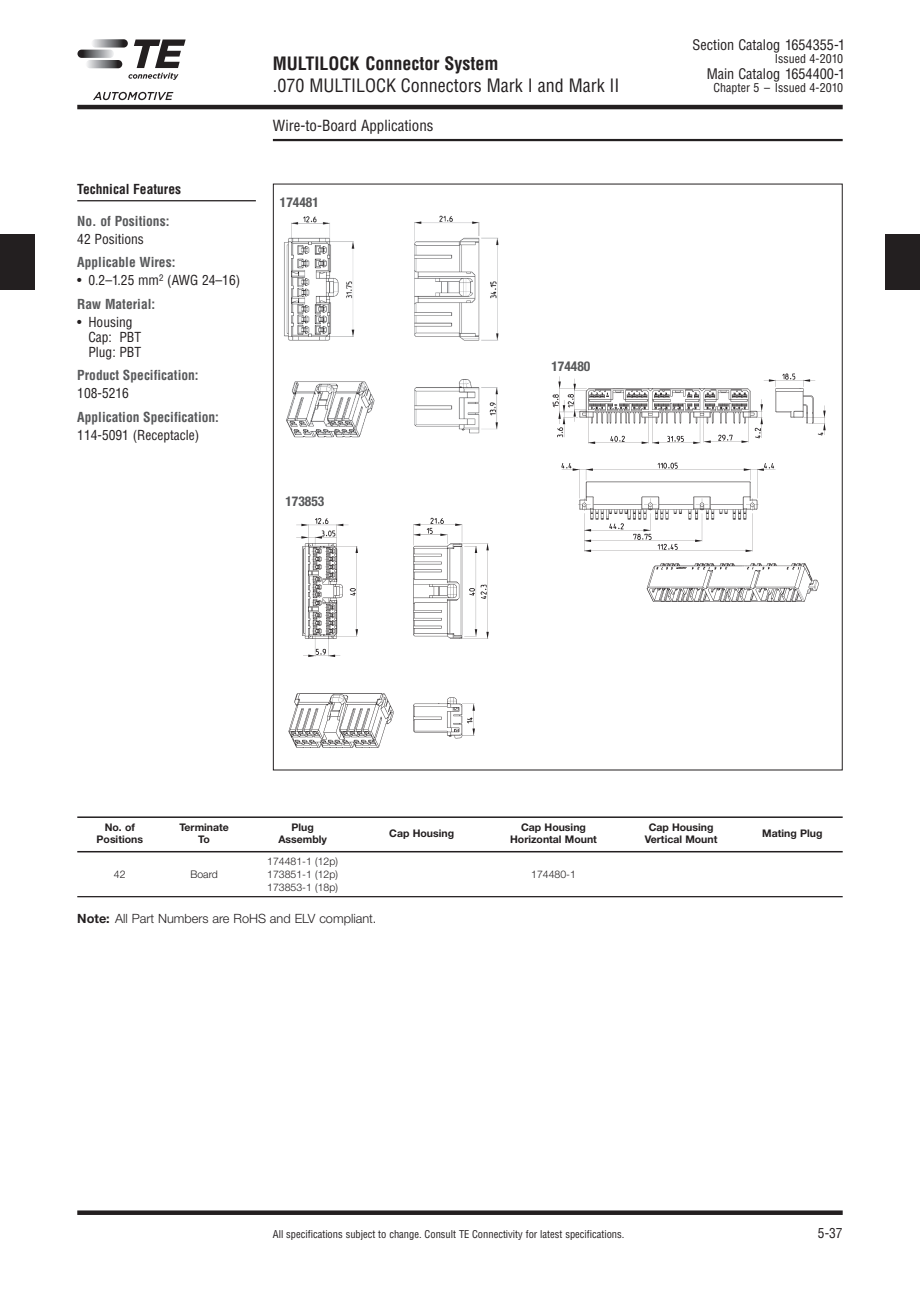
<style>
.page{position:relative;width:920px;height:1290px;background:#fff}
.page>*{position:absolute;margin:0;border:0;box-sizing:border-box;transform-origin:0 0}
.t1{font:condensed 18px "Helvetica";color:#231f20}
.t2{font:700 condensed 18px "Helvetica";color:#231f20}
.t3{font:condensed 15px "Helvetica";color:#231f20}
.t4{font:condensed 14.25px "Helvetica";color:#231f20}
.t5{font:condensed 13.5px/15px "Helvetica";color:#231f20}
.t6{font:700 condensed 13.5px "Helvetica";color:#57585a}
.t7{font:700 condensed 13.5px "Helvetica Neue";color:#57585a}
.t8{font:700 condensed 13.5px "Helvetica";color:#231f20}
.t9{font:300 12.75px "Helvetica Neue";color:#231f20}
.t10{font:condensed 12px "Helvetica";color:#231f20}
.t11{font:700 10.5px "Helvetica Neue";color:#231f20}
.t12{font:condensed 10.5px "Helvetica";color:#231f20}
.t13{font:300 10.5px/12.8px "Helvetica Neue";color:#231f20}
.s1{font-weight:700;color:#57585a}
.s2{color:#fff}
.s3{font-weight:700}
</style>
<div class="page">
<hr style="left:273px;top:139px;width:570px;height:2px;background:#231f20">
<hr style="left:77px;top:105px;width:766px;height:4px;background:#231f20">
<div style="left:77px;top:1210px;width:766px;height:5px;background:#231f20"></div>
<div style="left:885px;top:235px;width:35px;height:55px;background:#231f20"></div>
<div style="left:0;top:235px;width:35px;height:55px;background:#231f20"></div>
<svg style="left:93px;top:92px;width:80px;height:8px"></svg>
<svg style="left:91px;top:39px;width:37px;height:9px"></svg>
<svg style="left:86px;top:60px;width:36px;height:8px"></svg>
<svg style="left:77px;top:50px;width:37px;height:8px"></svg>
<svg style="left:128px;top:40px;width:58px;height:40px"></svg>
<img style="left:284px;top:215px;width:215px;height:223px">
<hr style="left:77px;top:200px;width:179px;height:1px;background:#231f20">
<hr style="left:77px;top:816px;width:766px;height:2px;background:#231f20">
<hr style="left:77px;top:851px;width:766px;height:1px;background:#231f20">
<hr style="left:77px;top:896px;width:766px;height:1px;background:#231f20">
<img style="left:552px;top:373px;width:274px;height:229px">
<img style="left:288px;top:517px;width:201px;height:231px">
<p class="t8" style="left:77px;top:181px;width:105px">Technical Features</p>
<p class="t6" style="left:77px;top:213px;width:94px">No. of Positions:</p>
<p class="t5" style="left:77px;top:232px;width:68px">42 Positions</p>
<p class="t6" style="left:77px;top:255px;width:100px">Applicable Wires:</p>
<p class="t5" style="left:77px;top:269px;width:164px;line-height:23.5px">• 0.2–1.25 mm<sup>2</sup> (AWG 24–16)<br><span class="s1">Raw Material:</span></p>
<p class="t5" style="left:88px;top:314px;width:54px;text-indent:-11px">• Housing<br>Cap: PBT<br>Plug: PBT</p>
<p class="t6" style="left:77px;top:368px;width:123px">Product Specification:</p>
<p class="t5" style="left:77px;top:386px;width:53px">108-5216</p>
<p class="t6" style="left:77px;top:409px;width:143px">Application Specification:</p>
<p class="t5" style="left:77px;top:427px;width:124px">114-5091 (Receptacle)</p>
<h1 class="t2" style="left:273px;top:53px;width:227px">MULTILOCK Connector System</h1>
<h1 class="t1" style="left:273px;top:75px;width:348px">.070 MULTILOCK Connectors Mark I and Mark II</h1>
<h2 class="t3" style="left:273px;top:117px;width:162px">Wire-to-Board Applications</h2>
<p class="t7" style="left:280px;top:194px;width:40px">174481</p>
<p class="t7" style="left:285px;top:492px;width:40px">173853</p>
<p class="t7" style="left:551px;top:358px;width:40px">174480</p>
<h3 class="t4" style="left:692px;top:36px;width:154px">Section Catalog 1654355-1</h3>
<p class="t10" style="left:775px;top:52px;width:72px">Issued 4-2010<span class="s2">.</span></p>
<h3 class="t4" style="left:707px;top:66px;width:140px">Main Catalog 1654400-1</h3>
<p class="t10" style="left:713px;top:81px;width:133px">Chapter 5 – Issued 4-2010<span class="s2">.</span></p>
<p class="t11" style="left:521px;top:824px;width:66px">Cap Housing</p>
<p class="t11" style="left:649px;top:824px;width:66px">Cap Housing</p>
<p class="t11" style="left:105px;top:824px;width:32px">No. of</p>
<p class="t11" style="left:179px;top:824px;width:51px">Terminate</p>
<p class="t11" style="left:291px;top:824px;width:24px">Plug</p>
<p class="t11" style="left:389px;top:830px;width:66px">Cap Housing</p>
<p class="t11" style="left:97px;top:836px;width:48px">Positions</p>
<p class="t11" style="left:198px;top:836px;width:13px">To</p>
<p class="t11" style="left:278px;top:836px;width:50px">Assembly</p>
<p class="t11" style="left:510px;top:836px;width:88px">Horizontal Mount</p>
<p class="t11" style="left:645px;top:836px;width:74px">Vertical Mount</p>
<p class="t13" style="left:114px;top:869px;width:13px">42</p>
<p class="t13" style="left:190px;top:869px;width:29px">Board</p>
<p class="t13" style="left:267px;top:856px;width:72px">174481-1 (12p)<br>173851-1 (12p)</p>
<p class="t13" style="left:531px;top:869px;width:46px">174480-1</p>
<p class="t13" style="left:267px;top:881px;width:72px">173853-1 (18p)</p>
<p class="t9" style="left:77px;top:914px;width:301px"><span class="s3">Note:</span> All Part Numbers are RoHS and ELV compliant.</p>
<p class="t11" style="left:762px;top:830px;width:62px">Mating Plug</p>
<p class="t12" style="left:273px;top:1228px;width:353px">All specifications subject to change. Consult TE Connectivity for latest specifications.</p>
<p class="t5" style="left:818px;top:1225px;width:26px">5-37</p>
</div>
